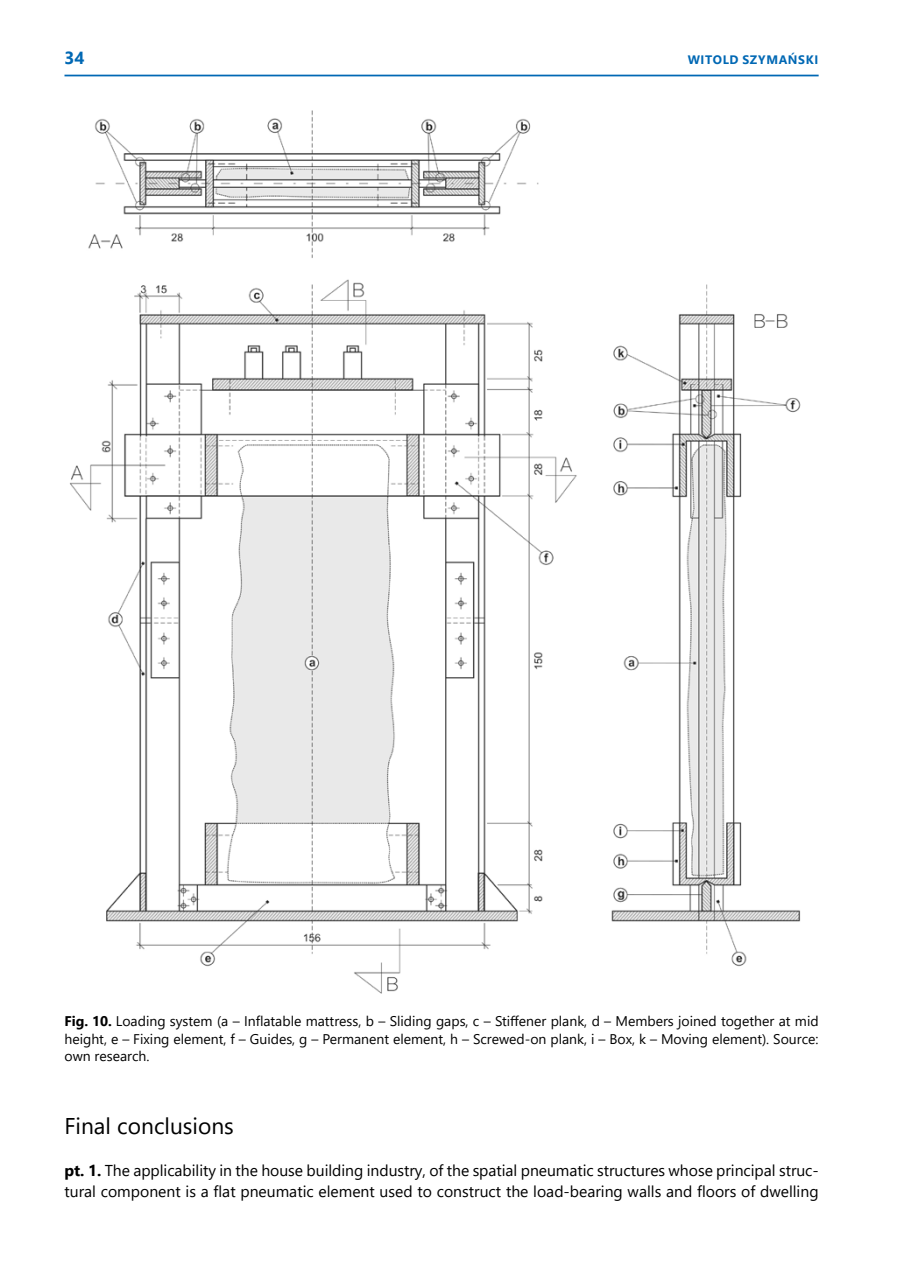
<style>
.page{position:relative;width:903px;height:1275px;background:#fff}
.page>*{position:absolute;margin:0;border:0;box-sizing:border-box;transform-origin:0 0}
.t1{font:22.75px "Segoe UI";color:#000}
.t2{font:700 17.5px "Segoe UI";color:#0068b4}
.t3{font:15.75px/21px "Segoe UI";color:#000}
.t4{font:14px/17.5px "Segoe UI";color:#000;text-align:justify}
.t5{font:700 12.25px "Segoe UI";letter-spacing:.055em;color:#0068b4}
.s1{font-weight:700}
</style>
<div class="page">
<hr style="left:64px;top:75px;width:755px;height:1px;background:#0068b4">
<img style="left:69px;top:110px;width:732px;height:884px">
<p class="t2" style="left:64px;top:42px;width:22px">34</p>
<p class="t5" style="left:688px;top:49px;width:132px">WITOLD SZYMAŃSKI</p>
<p class="t4" style="left:64px;top:1011px;width:756px"><span class="s1">FIG. 10.</span> Loading system (a – Inflatable mattress, b – Sliding gaps, c – Stiffener plank, d – Members joined together at mid height, e – Fixing element, f – Guides, g – Permanent element, h – Screwed-on plank, i – Box, k – Moving element). Source: own research.</p>
<h1 class="t1" style="left:64px;top:1104px;width:171px">Final conclusions</h1>
<p class="t3" style="left:64px;top:1159px;width:756px"><span class="s1">PT. 1.</span> The applicability in the house building industry, of the spatial pneumatic structures whose principal struc&shy;tural component is a flat pneumatic element used to construct the load-bearing walls and floors of dwelling</p>
</div>
